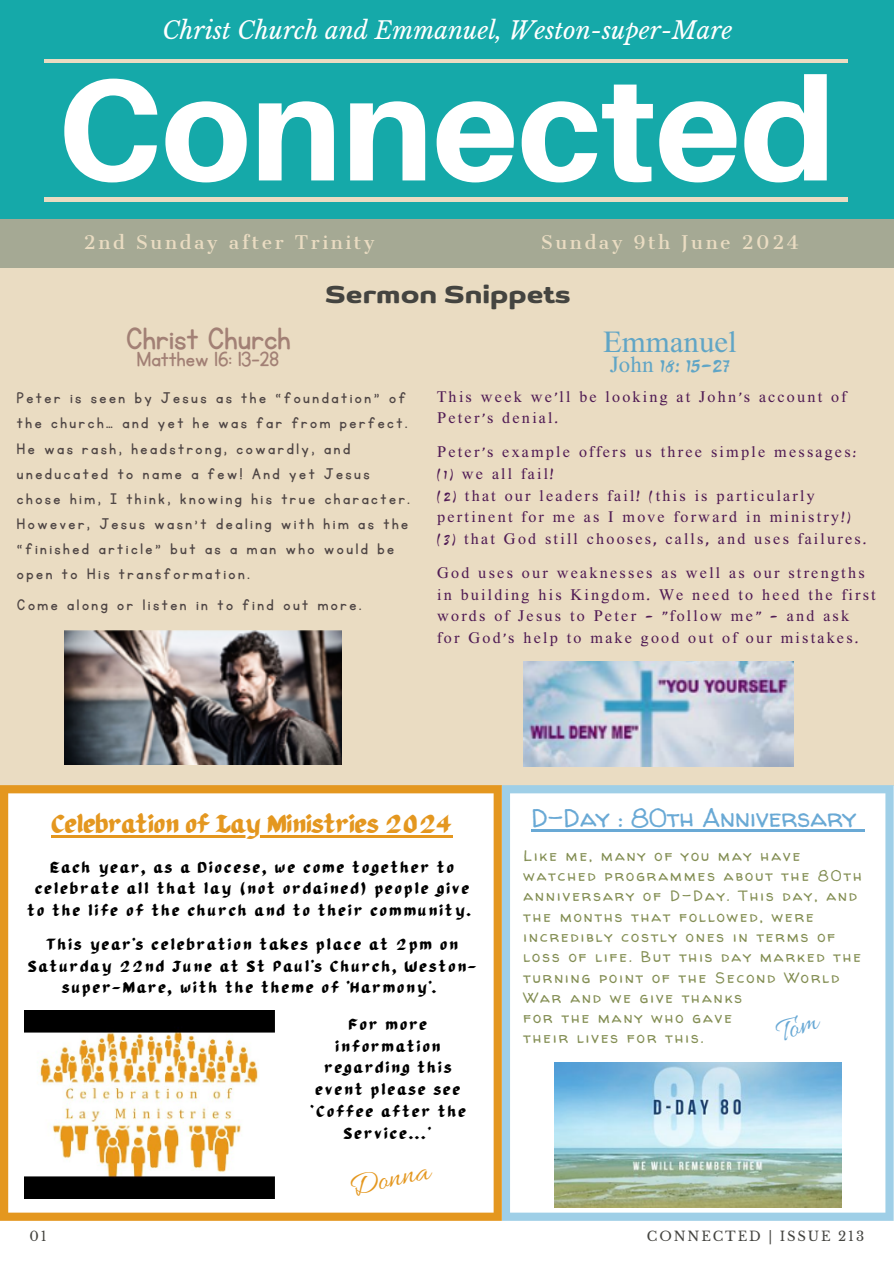
<style>
.page{position:relative;width:894px;height:1264px;background:#fff}
.page>*{position:absolute;margin:0;border:0;box-sizing:border-box;transform-origin:0 0}
.t1{font:800 144.6px "Aileron";color:#fff}
.t2{font:36px "KG Primary Penmanship";color:#a28075}
.t3{font:33px "Allura";color:#e4971f}
.t4{font:500 30px "Penguinim MF";color:#60a5c6}
.t5{font:27px "Dumondi Bo Ex";color:#444440}
.t6{font:25.5px "LLKARATULA";color:#e4971f}
.t7{font:25.5px "Walter Turncoat";color:#69a9d5}
.t8{font:italic 24px "Libre Baskerville";color:#fff}
.t9{font:24px "KG Primary Penmanship";color:#a28075}
.t10{font:500 22.5px "Penguinim MF";color:#60a5c6}
.t11{font:18px/25px "KG Primary Penmanship";letter-spacing:.14em;color:#4e4544}
.t12{font:18px "Cantata One";letter-spacing:.14em;color:#eadcc2}
.t13{font:500 15.75px/21.8px "Penguinim MF";letter-spacing:.14em;color:#501b54}
.t14{font:15.75px/21.8px "LLKARATULA";letter-spacing:.14em;color:#000;text-align:center}
.t15{font:15px/20.2px "Walter Turncoat";letter-spacing:.14em;color:#828d52}
.t16{font:13.2px "Libre Baskerville";letter-spacing:.14em;color:#444440}
</style>
<div class="page">
<div style="left:0;top:0;width:893px;height:219px;background:#15a9a9"></div>
<hr style="left:45px;top:59px;width:802px;height:4px;background:#eadcc2">
<hr style="left:45px;top:198px;width:802px;height:3px;background:#eadcc2">
<div style="left:0;top:267px;width:893px;height:518px;background:#eadcc2"></div>
<div style="left:0;top:219px;width:893px;height:49px;background:#a5a994"></div>
<img style="left:65px;top:630px;width:276px;height:134px">
<img style="left:523px;top:661px;width:270px;height:105px">
<svg style="left:501px;top:785px;width:392px;height:435px"></svg>
<img style="left:554px;top:1061px;width:287px;height:146px">
<svg style="left:0;top:785px;width:501px;height:435px"></svg>
<img style="left:25px;top:1010px;width:250px;height:188px">
<hr style="left:531px;top:829px;width:325px;height:2px;background:#69a9d5">
<svg style="left:856px;top:829px;width:8px;height:2px"></svg>
<hr style="left:51px;top:835px;width:402px;height:2px;background:#e4971f">
<svg style="left:773px;top:1014px;width:48px;height:27px"></svg>
<h2 class="t8" style="left:162px;top:16px;width:571px">Christ Church and Emmanuel, Weston-super-Mare</h2>
<h4 class="t1" style="left:57px;top:40px;width:779px">Connected</h4>
<h3 class="t12" style="left:84px;top:231px;width:292px">2nd Sunday after Trinity</h3>
<h4 class="t12" style="left:540px;top:231px;width:259px">Sunday 9th June 2024</h4>
<h5 class="t5" style="left:325px;top:278px;width:247px">Sermon Snippets</h5>
<h6 class="t2" style="left:126px;top:321px;width:167px">Christ Church</h6>
<h6 class="t9" style="left:137px;top:348px;width:143px">Matthew 16: 13-28</h6>
<p class="t4" style="left:603px;top:328px;width:135px">Emmanuel</p>
<p class="t10" style="left:610px;top:354px;width:121px">John 18: 15-27</p>
<p class="t11" style="left:17px;top:386px;width:394px">Peter is seen by Jesus as the “foundation” of the church… and yet he was far from perfect.<br>He was rash, headstrong, cowardly, and uneducated to name a few! And yet Jesus chose him, I think, knowing his true character.<br>However, Jesus wasn’t dealing with him as the “finished article” but as a man who would be open to His transformation.</p>
<p class="t11" style="left:17px;top:593px;width:346px">Come along or listen in to find out more.</p>
<p class="t13" style="left:437px;top:386px;width:410px">This week we’ll be looking at John’s account of<br>Peter’s denial.</p>
<p class="t13" style="left:437px;top:441px;width:420px">Peter’s example offers us three simple messages:</p>
<h4 class="t13" style="left:437px;top:463px;width:118px">(1) we all fail!</h4>
<p class="t13" style="left:437px;top:485px;width:415px">(2) that our leaders fail! (this is particularly pertinent for me as I move forward in ministry!)</p>
<p class="t13" style="left:437px;top:528px;width:430px">(3) that God still chooses, calls, and uses failures.</p>
<p class="t13" style="left:437px;top:562px;width:440px">God uses our weaknesses as well as our strengths in building his Kingdom. We need to heed the first words of Jesus to Peter - "follow me” - and ask<br>for God's help to make good out of our mistakes.</p>
<p class="t6" style="left:51px;top:811px;width:403px">Celebration of Lay Ministries 2024</p>
<p class="t14" style="left:27px;top:856px;width:445px">Each year, as a Diocese, we come together to celebrate all that lay (not ordained) people give to the life of the church and to their community.</p>
<p class="t14" style="left:28px;top:933px;width:449px">This year's celebration takes place at 2pm on<br>Saturday 22nd June at St Paul's Church, Weston&shy;super-Mare, with the theme of 'Harmony'.</p>
<h2 class="t14" style="left:310px;top:1014px;width:157px">For more information regarding this event please see ‘Coffee after the<br>Service...’</h2>
<p class="t3" style="left:345px;top:1169px;width:84px;rotate:-13deg">Donna</p>
<p class="t7" style="left:531px;top:800px;width:326px">D-Day : 80th Anniversary</p>
<p class="t15" style="left:523px;top:845px;width:339px">Like me, many of you may have watched programmes about the 80th anniversary of D-Day. This day, and the months that followed, were incredibly costly ones in terms of loss of life. But this day marked the turning point of the Second World<br>War and we give thanks</p>
<h2 class="t15" style="left:523px;top:1007px;width:210px">for the many who gave</h2>
<h4 class="t15" style="left:523px;top:1027px;width:181px">their lives for this.</h4>
<h3 class="t16" style="left:29px;top:1228px;width:19px">01</h3>
<h6 class="t16" style="left:646px;top:1228px;width:219px">CONNECTED | ISSUE 213</h6>
</div>
